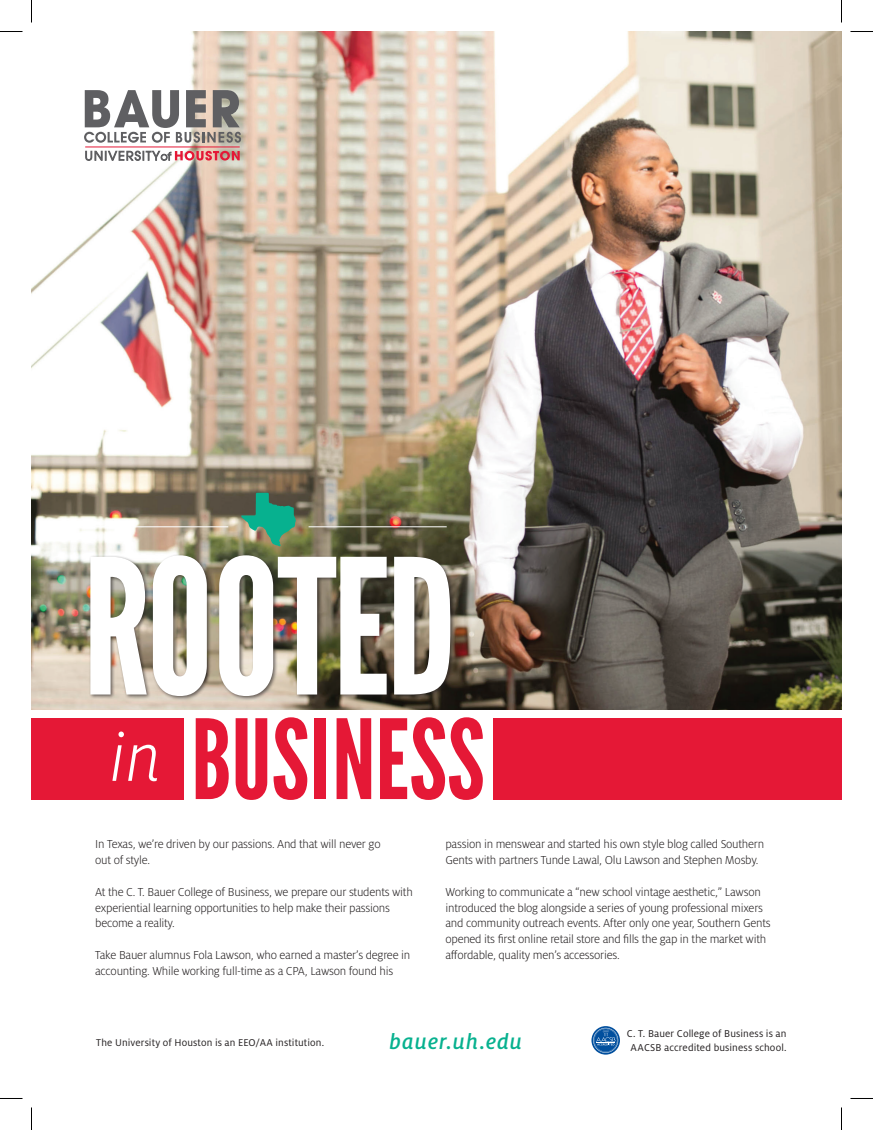
<style>
.page{position:relative;width:873px;height:1130px;background:#fff}
.page>*{position:absolute;margin:0;border:0;box-sizing:border-box;transform-origin:0 0}
.t1{font:187.2px "League Gothic";letter-spacing:-.02em;color:#fff}
.t2{font:109.95px "League Gothic";color:#e51836}
.t3{font:italic 500 23.55px "Milo OT";letter-spacing:.04em;color:#07b18f}
.t4{font:300 12.75px/15.8px "Milo OT";letter-spacing:-.02em;color:#231f20}
.t5{font:10.95px/13.2px "Milo OT";letter-spacing:.01em;color:#231f20;text-align:center}
</style>
<div class="page">
<div style="left:32px;top:718px;width:152px;height:81px;background:#e51836"></div>
<img style="left:32px;top:32px;width:810px;height:677px">
<div style="left:88px;top:553px;width:368px;height:148px;background:#231f20;opacity:.65"></div>
<div style="left:493px;top:718px;width:349px;height:81px;background:#e51836"></div>
<svg style="left:85px;top:149px;width:155px;height:12px"></svg>
<hr style="left:85px;top:147px;width:155px;height:1px;background:#e51836">
<svg style="left:84px;top:90px;width:157px;height:53px"></svg>
<hr style="left:90px;top:526px;width:138px;height:1px;background:#fff">
<hr style="left:309px;top:526px;width:138px;height:1px;background:#fff">
<svg style="left:241px;top:493px;width:55px;height:53px;background:#459072"></svg>
<svg style="left:591px;top:1026px;width:29px;height:28px"></svg>
<svg style="left:593px;top:1027px;width:25px;height:25px"></svg>
<svg style="left:0;top:31px;width:22px;height:1px"></svg>
<svg style="left:850px;top:31px;width:23px;height:1px"></svg>
<svg style="left:0;top:1098px;width:22px;height:1px"></svg>
<svg style="left:850px;top:1098px;width:23px;height:1px"></svg>
<svg style="left:31px;top:0;width:1px;height:22px"></svg>
<svg style="left:31px;top:1107px;width:1px;height:23px"></svg>
<svg style="left:841px;top:0;width:1px;height:22px"></svg>
<svg style="left:841px;top:1107px;width:1px;height:23px"></svg>
<h1 class="t1" style="left:83px;top:516px;width:375px">ROOTED</h1>
<h2 class="t2" style="left:110px;top:694px;width:376px"><sup>in</sup> BUSINESS</h2>
<p class="t4" style="left:95px;top:836px;width:287px">In Texas, we’re driven by our passions. And that will never go out of style.</p>
<p class="t4" style="left:95px;top:884px;width:319px">At the C. T. Bauer College of Business, we prepare our students with experiential learning opportunities to help make their passions become a reality.</p>
<p class="t4" style="left:95px;top:947px;width:317px">Take Bauer alumnus Fola Lawson, who earned a master’s degree in accounting. While working full-time as a CPA, Lawson found his</p>
<p class="t4" style="left:446px;top:836px;width:320px">passion in menswear and started his own style blog called Southern<br>Gents with partners Tunde Lawal, Olu Lawson and Stephen Mosby.</p>
<p class="t4" style="left:446px;top:884px;width:327px">Working to communicate a “new school vintage aesthetic,” Lawson introduced the blog alongside a series of young professional mixers and community outreach events. After only one year, Southern Gents opened its first online retail store and fills the gap in the market with affordable, quality men’s accessories.</p>
<p class="t5" style="left:96px;top:1036px;width:229px">The University of Houston is an EEO/AA institution.</p>
<h3 class="t3" style="left:390px;top:1028px;width:134px">bauer.uh.edu</h3>
<p class="t5" style="left:627px;top:1027px;width:161px">C. T. Bauer College of Business is an<br>AACSB accredited business school.</p>
</div>
